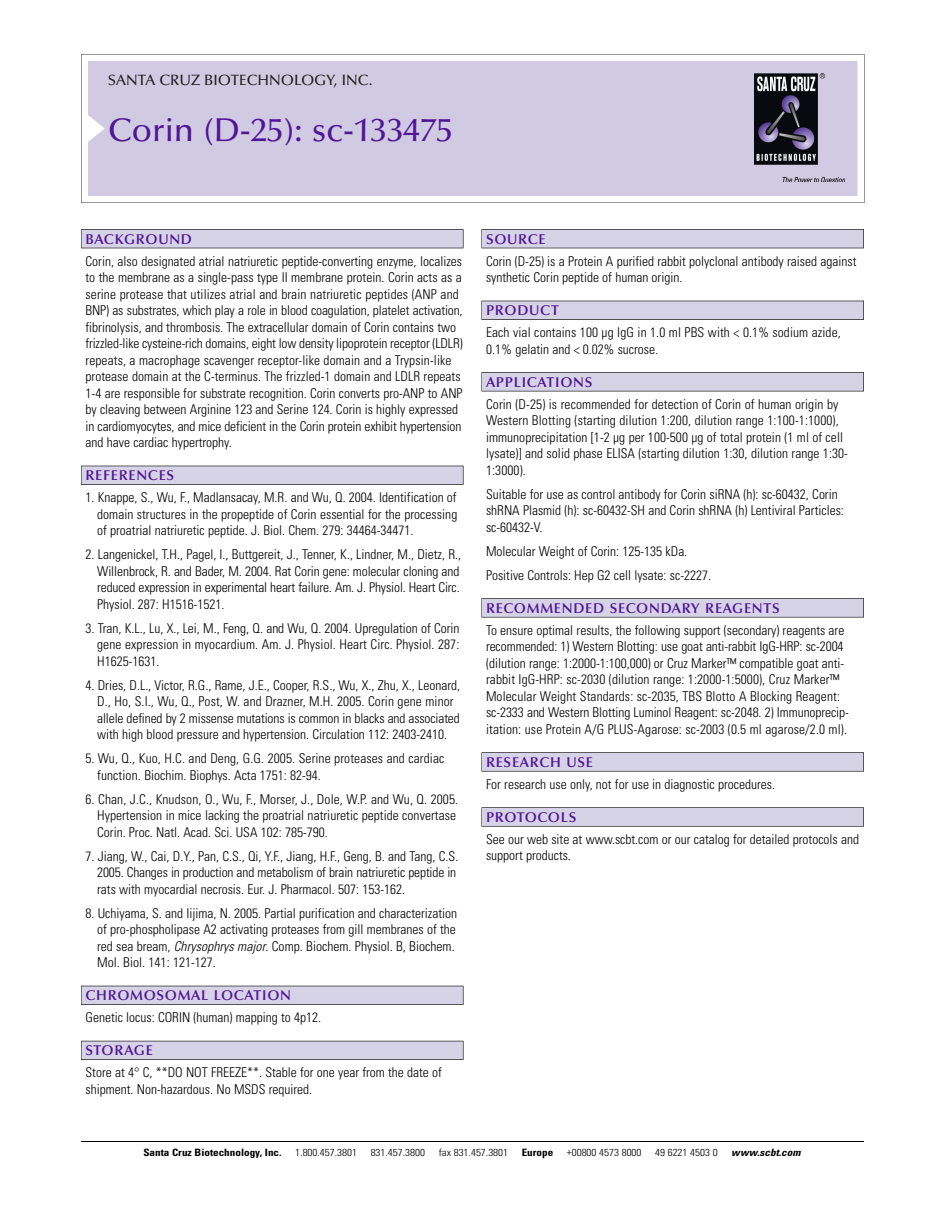
<style>
.page{position:relative;width:945px;height:1215px;background:#fff}
.page>*{position:absolute;margin:0;border:0;box-sizing:border-box;transform-origin:0 0}
.t1{font:500 33px "Optima";color:#511695}
.t2{font:500 15px "Optima";color:#231f20}
.t3{font:600 14.25px "Optima";letter-spacing:.05em;color:#511695}
.t4{font:300 condensed 13.5px/16.5px "Univers";color:#000}
.t5{font:300 condensed 10.2px "Univers";color:#000;scale:1.1 1}
.t6{font:700 condensed 10.2px "Univers";color:#000;scale:1.1 1}
.t7{font:italic 700 condensed 10.2px "Univers";letter-spacing:.005em;color:#000;scale:1.1 1}
.s1{font-style:italic}
</style>
<div class="page">
<svg style="left:81px;top:54px;width:783px;height:149px"></svg>
<div style="left:88px;top:61px;width:769px;height:135px;background:#d1cae3"></div>
<img style="left:755px;top:74px;width:90px;height:108px">
<div style="left:81px;top:229px;width:382px;height:19px;background:#525156"></div>
<div style="left:81px;top:230px;width:382px;height:18px;background:#d7d3e7"></div>
<div style="left:81px;top:466px;width:382px;height:19px;background:#515055"></div>
<div style="left:81px;top:466px;width:382px;height:18px;background:#d7d3e7"></div>
<div style="left:81px;top:986px;width:382px;height:19px;background:#525158"></div>
<div style="left:81px;top:986px;width:382px;height:18px;background:#d7d3e7"></div>
<div style="left:81px;top:1041px;width:382px;height:19px;background:#54535a"></div>
<div style="left:81px;top:1041px;width:382px;height:18px;background:#d7d3e7"></div>
<div style="left:482px;top:229px;width:382px;height:19px;background:#525156"></div>
<div style="left:482px;top:230px;width:381px;height:18px;background:#d7d3e7"></div>
<div style="left:482px;top:301px;width:382px;height:19px;background:#515055"></div>
<div style="left:482px;top:301px;width:381px;height:18px;background:#d7d3e7"></div>
<div style="left:482px;top:372px;width:382px;height:19px;background:#545357"></div>
<div style="left:482px;top:373px;width:381px;height:18px;background:#d7d3e7"></div>
<div style="left:482px;top:598px;width:382px;height:19px;background:#575759"></div>
<div style="left:482px;top:599px;width:381px;height:18px;background:#d7d3e7"></div>
<svg style="left:482px;top:752px;width:382px;height:20px"></svg>
<div style="left:482px;top:753px;width:381px;height:18px;background:#d7d3e7"></div>
<div style="left:482px;top:807px;width:382px;height:20px;background:#626263"></div>
<div style="left:482px;top:808px;width:381px;height:18px;background:#d7d3e7"></div>
<hr style="left:81px;top:1141px;width:783px;height:1px;background:#000">
<p class="t2" style="left:108px;top:74px;width:266px">SANTA CRUZ BIOTECHNOLOGY, INC.</p>
<h1 class="t1" style="left:108px;top:117px;width:347px">Corin (D-25): sc-133475</h1>
<p class="t3" style="left:86px;top:233px;width:108px">BACKGROUND</p>
<p class="t4" style="left:86px;top:254px;width:379px">Corin, also designated atrial natriuretic peptide-converting enzyme, localizes to the membrane as a single-pass type II membrane protein. Corin acts as a serine protease that utilizes atrial and brain natriuretic peptides (ANP and BNP) as substrates, which play a role in blood coagulation, platelet activation, fibrinolysis, and thrombosis. The extracellular domain of Corin contains two frizzled-like cysteine-rich domains, eight low density lipoprotein receptor (LDLR) repeats, a macrophage scavenger receptor-like domain and a Trypsin-like protease domain at the C-terminus. The frizzled-1 domain and LDLR repeats 1-4 are responsible for substrate recognition. Corin converts pro-ANP to ANP by cleaving between Arginine 123 and Serine 124. Corin is highly expressed in cardiomyocytes, and mice deficient in the Corin protein exhibit hypertension and have cardiac hypertrophy.</p>
<p class="t3" style="left:86px;top:470px;width:90px">REFERENCES</p>
<p class="t4" style="left:97px;top:490px;width:362px;text-align:justify;text-indent:-12px">1. Knappe, S., Wu, F., Madlansacay, M.R. and Wu, Q. 2004. Identification of domain structures in the propeptide of Corin essential for the processing of proatrial natriuretic peptide. J. Biol. Chem. 279: 34464-34471.</p>
<p class="t4" style="left:97px;top:547px;width:365px;text-indent:-12px">2. Langenickel, T.H., Pagel, I., Buttgereit, J., Tenner, K., Lindner, M., Dietz, R., Willenbrock, R. and Bader, M. 2004. Rat Corin gene: molecular cloning and reduced expression in experimental heart failure. Am. J. Physiol. Heart Circ.<br>Physiol. 287: H1516-1521.</p>
<p class="t4" style="left:97px;top:621px;width:364px;text-align:justify;text-indent:-12px">3. Tran, K.L., Lu, X., Lei, M., Feng, Q. and Wu, Q. 2004. Upregulation of Corin gene expression in myocardium. Am. J. Physiol. Heart Circ. Physiol. 287:<br>H1625-1631.</p>
<p class="t4" style="left:97px;top:678px;width:365px;text-indent:-12px">4. Dries, D.L., Victor, R.G., Rame, J.E., Cooper, R.S., Wu, X., Zhu, X., Leonard, D., Ho, S.I., Wu, Q., Post, W. and Drazner, M.H. 2005. Corin gene minor allele defined by 2 missense mutations is common in blacks and associated with high blood pressure and hypertension. Circulation 112: 2403-2410.</p>
<p class="t4" style="left:97px;top:751px;width:349px;text-indent:-12px">5. Wu, Q., Kuo, H.C. and Deng, G.G. 2005. Serine proteases and cardiac function. Biochim. Biophys. Acta 1751: 82-94.</p>
<p class="t4" style="left:97px;top:792px;width:362px;text-indent:-12px">6. Chan, J.C., Knudson, O., Wu, F., Morser, J., Dole, W.P. and Wu, Q. 2005.<br>Hypertension in mice lacking the proatrial natriuretic peptide convertase<br>Corin. Proc. Natl. Acad. Sci. USA 102: 785-790.</p>
<p class="t4" style="left:97px;top:849px;width:363px;text-indent:-12px">7. Jiang, W., Cai, D.Y., Pan, C.S., Qi, Y.F., Jiang, H.F., Geng, B. and Tang, C.S.<br>2005. Changes in production and metabolism of brain natriuretic peptide in rats with myocardial necrosis. Eur. J. Pharmacol. 507: 153-162.</p>
<p class="t4" style="left:97px;top:906px;width:361px;text-indent:-12px">8. Uchiyama, S. and Iijima, N. 2005. Partial purification and characterization of pro-phospholipase A2 activating proteases from gill membranes of the red sea bream, <span class="s1">Chrysophrys major</span>. Comp. Biochem. Physiol. B, Biochem.<br>Mol. Biol. 141: 121-127.</p>
<p class="t3" style="left:86px;top:990px;width:207px">CHROMOSOMAL LOCATION</p>
<p class="t4" style="left:86px;top:1010px;width:237px">Genetic locus: CORIN (human) mapping to 4p12.</p>
<p class="t3" style="left:86px;top:1045px;width:69px">STORAGE</p>
<p class="t4" style="left:86px;top:1065px;width:358px">Store at 4° C, **DO NOT FREEZE**. Stable for one year from the date of shipment. Non-hazardous. No MSDS required.</p>
<p class="t3" style="left:486px;top:233px;width:61px">SOURCE</p>
<p class="t4" style="left:486px;top:254px;width:372px">Corin (D-25) is a Protein A purified rabbit polyclonal antibody raised against synthetic Corin peptide of human origin.</p>
<p class="t3" style="left:486px;top:305px;width:74px">PRODUCT</p>
<p class="t4" style="left:486px;top:325px;width:356px">Each vial contains 100 µg IgG in 1.0 ml PBS with &lt; 0.1% sodium azide,<br>0.1% gelatin and &lt; 0.02% sucrose.</p>
<p class="t3" style="left:486px;top:376px;width:108px">APPLICATIONS</p>
<p class="t4" style="left:486px;top:397px;width:363px">Corin (D-25) is recommended for detection of Corin of human origin by Western Blotting (starting dilution 1:200, dilution range 1:100-1:1000), immunoprecipitation [1-2 µg per 100-500 µg of total protein (1 ml of cell lysate)] and solid phase ELISA (starting dilution 1:30, dilution range 1:30- 1:3000).</p>
<p class="t4" style="left:486px;top:487px;width:359px">Suitable for use as control antibody for Corin siRNA (h): sc-60432, Corin shRNA Plasmid (h): sc-60432-SH and Corin shRNA (h) Lentiviral Particles: sc-60432-V.</p>
<p class="t4" style="left:486px;top:540px;width:227px;line-height:24px">Molecular Weight of Corin: 125-135 kDa.<br>Positive Controls: Hep G2 cell lysate: sc-2227.</p>
<p class="t3" style="left:486px;top:602px;width:295px">RECOMMENDED SECONDARY REAGENTS</p>
<p class="t4" style="left:486px;top:623px;width:364px">To ensure optimal results, the following support (secondary) reagents are recommended: 1) Western Blotting: use goat anti-rabbit IgG-HRP: sc-2004 (dilution range: 1:2000-1:100,000) or Cruz Marker™ compatible goat anti&shy;rabbit IgG-HRP: sc-2030 (dilution range: 1:2000-1:5000), Cruz Marker™ Molecular Weight Standards: sc-2035, TBS Blotto A Blocking Reagent: sc-2333 and Western Blotting Luminol Reagent: sc-2048. 2) Immunoprecip&shy;itation: use Protein A/G PLUS-Agarose: sc-2003 (0.5 ml agarose/2.0 ml).</p>
<p class="t3" style="left:486px;top:756px;width:109px">RESEARCH USE</p>
<p class="t4" style="left:486px;top:777px;width:290px">For research use only, not for use in diagnostic procedures.</p>
<p class="t3" style="left:486px;top:811px;width:92px">PROTOCOLS</p>
<p class="t4" style="left:486px;top:832px;width:375px">See our web site at www.scbt.com or our catalog for detailed protocols and support products.</p>
<p class="t6" style="left:143px;top:1148px;width:127px">Santa Cruz Biotechnology, Inc.</p>
<p class="t5" style="left:295px;top:1148px;width:58px">1.800.457.3801</p>
<p class="t5" style="left:371px;top:1148px;width:51px">831.457.3800</p>
<p class="t5" style="left:439px;top:1148px;width:65px">fax 831.457.3801</p>
<p class="t6" style="left:522px;top:1148px;width:30px">Europe</p>
<p class="t5" style="left:567px;top:1148px;width:69px">+00800 4573 8000</p>
<p class="t5" style="left:655px;top:1148px;width:58px">49 6221 4503 0</p>
<p class="t7" style="left:731px;top:1148px;width:64px">www.scbt.com</p>
</div>
